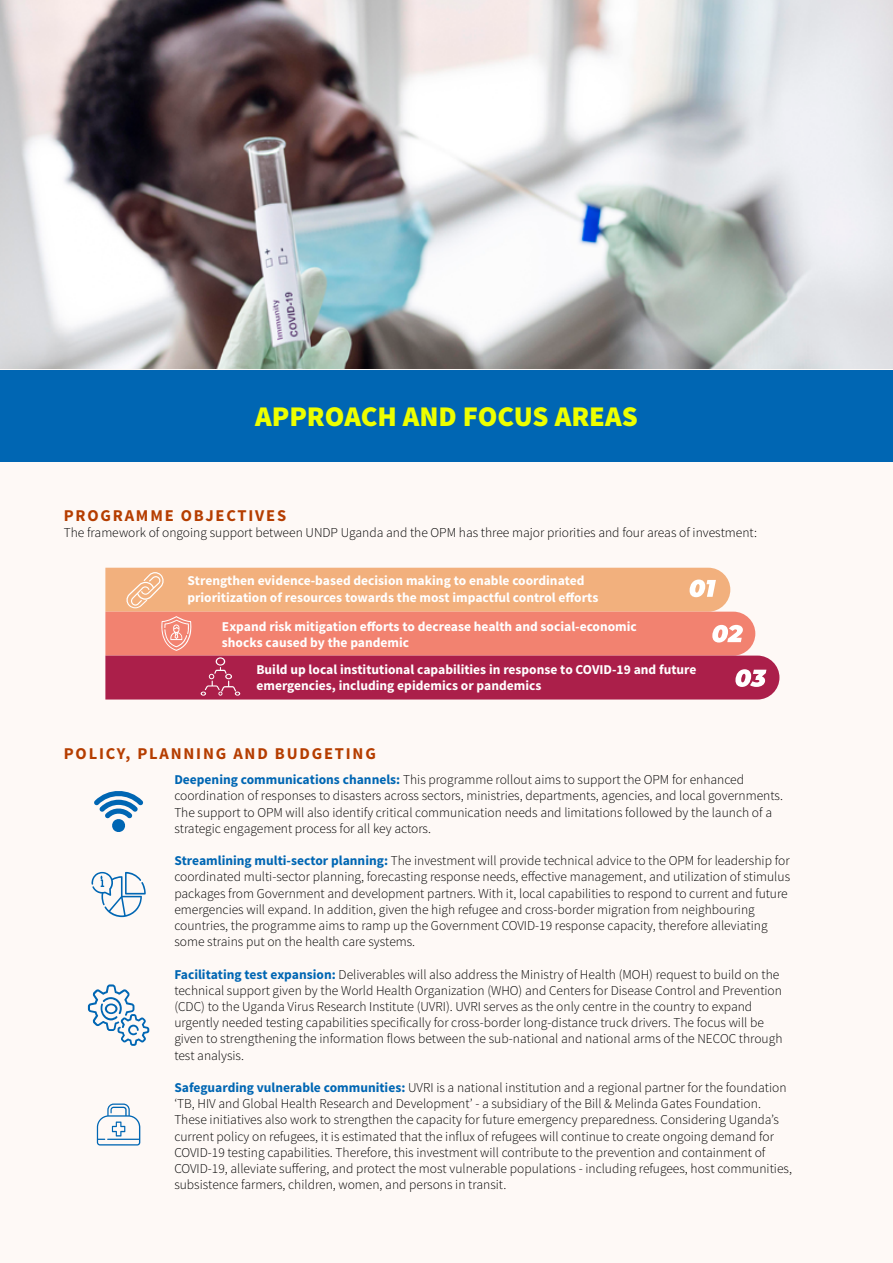
<style>
.page{position:relative;width:893px;height:1263px;background:#fff}
.page>*{position:absolute;margin:0;border:0;box-sizing:border-box;transform-origin:0 0}
.t1{font:900 28.5px "Source Sans Pro";color:#edff00}
.t2{font:700 16.5px "Source Sans Pro";letter-spacing:.11em;color:#b53d00}
.t3{font:300 13.5px/16.2px "Source Sans Pro";color:#000}
.t4{font:700 13.5px/16.2px "Source Sans Pro";color:#fff}
.s1{font-weight:700;color:#0066b3}
</style>
<div class="page">
<img style="left:0;top:0;width:893px;height:369px">
<div style="left:0;top:370px;width:893px;height:893px;background:#fef9f6"></div>
<svg style="left:94px;top:791px;width:49px;height:41px"></svg>
<svg style="left:88px;top:984px;width:61px;height:62px"></svg>
<svg style="left:97px;top:1103px;width:43px;height:42px"></svg>
<svg style="left:91px;top:872px;width:55px;height:45px"></svg>
<svg style="left:105px;top:568px;width:674px;height:131px;background:#db7770"></svg>
<div style="left:0;top:370px;width:893px;height:91px;background:#0066b3"></div>
<p class="t1" style="left:255px;top:398px;width:384px">APPROACH AND FOCUS AREAS</p>
<p class="t2" style="left:64px;top:504px;width:224px">PROGRAMME OBJECTIVES</p>
<p class="t3" style="left:64px;top:524px;width:695px">The framework of ongoing support between UNDP Uganda and the OPM has three major priorities and four areas of investment:</p>
<p class="t4" style="left:187px;top:573px;width:412px">Strengthen evidence-based decision making to enable coordinated prioritization of resources towards the most impactful control efforts</p>
<p class="t4" style="left:222px;top:619px;width:416px">Expand risk mitigation efforts to decrease health and social-economic shocks caused by the pandemic</p>
<p class="t4" style="left:256px;top:662px;width:441px">Build up local institutional capabilities in response to COVID-19 and future emergencies, including epidemics or pandemics</p>
<p class="t2" style="left:64px;top:743px;width:314px">POLICY, PLANNING AND BUDGETING</p>
<p class="t3" style="left:174px;top:772px;width:610px"><span class="s1">Deepening communications channels:</span> This programme rollout aims to support the OPM for enhanced coordination of responses to disasters across sectors, ministries, departments, agencies, and local governments.<br>The support to OPM will also identify critical communication needs and limitations followed by the launch of a strategic engagement process for all key actors.</p>
<p class="t3" style="left:174px;top:853px;width:617px"><span class="s1">Streamlining multi-sector planning:</span> The investment will provide technical advice to the OPM for leadership for coordinated multi-sector planning, forecasting response needs, effective management, and utilization of stimulus packages from Government and development partners. With it, local capabilities to respond to current and future emergencies will expand. In addition, given the high refugee and cross-border migration from neighbouring countries, the programme aims to ramp up the Government COVID-19 response capacity, therefore alleviating some strains put on the health care systems.</p>
<p class="t3" style="left:174px;top:966px;width:610px"><span class="s1">Facilitating test expansion:</span> Deliverables will also address the Ministry of Health (MOH) request to build on the technical support given by the World Health Organization (WHO) and Centers for Disease Control and Prevention (CDC) to the Uganda Virus Research Institute (UVRI). UVRI serves as the only centre in the country to expand urgently needed testing capabilities specifically for cross-border long-distance truck drivers. The focus will be given to strengthening the information flows between the sub-national and national arms of the NECOC through test analysis.</p>
<p class="t3" style="left:174px;top:1079px;width:619px"><span class="s1">Safeguarding vulnerable communities:</span> UVRI is a national institution and a regional partner for the foundation ‘TB, HIV and Global Health Research and Development’ - a subsidiary of the Bill &amp; Melinda Gates Foundation.<br>These initiatives also work to strengthen the capacity for future emergency preparedness. Considering Uganda’s current policy on refugees, it is estimated that the influx of refugees will continue to create ongoing demand for COVID-19 testing capabilities. Therefore, this investment will contribute to the prevention and containment of COVID-19, alleviate suffering, and protect the most vulnerable populations - including refugees, host communities, subsistence farmers, children, women, and persons in transit.</p>
</div>
